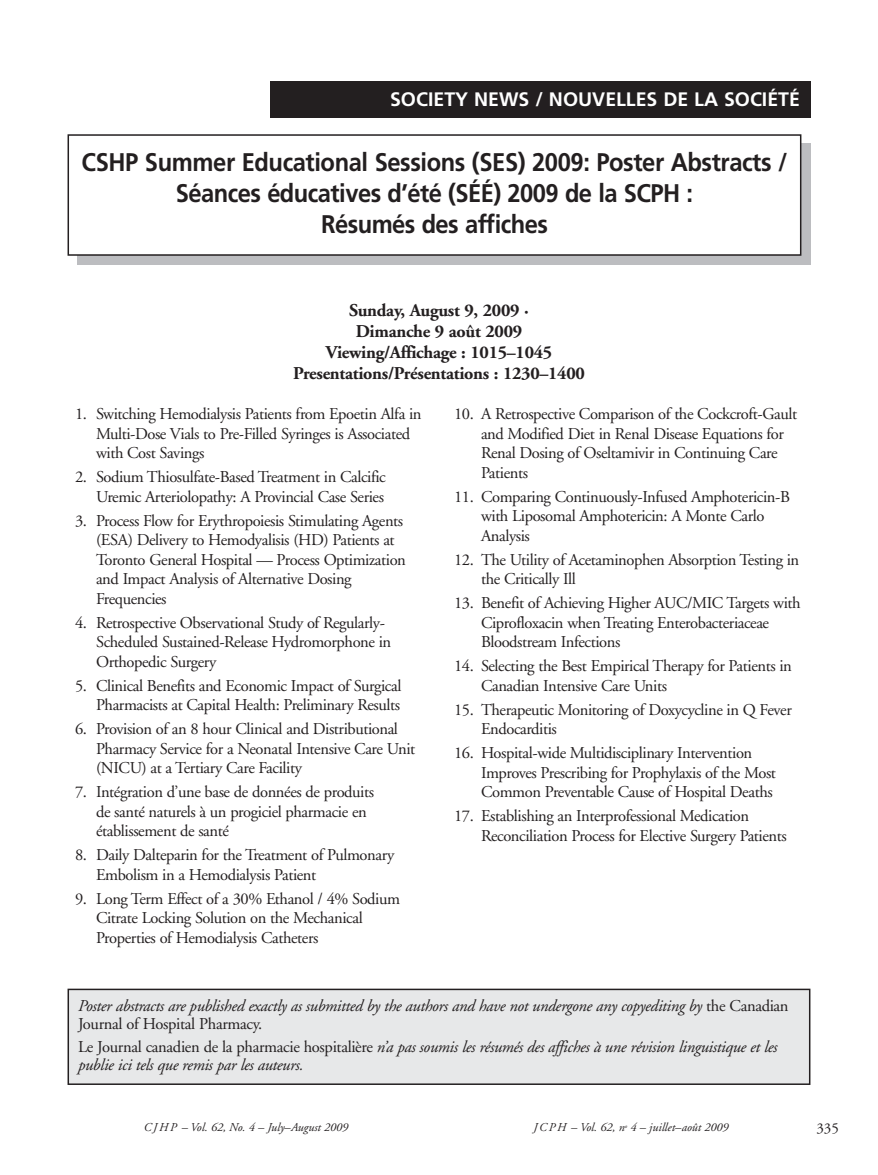
<style>
.page{position:relative;width:878px;height:1175px;background:#fff}
.page>*{position:absolute;margin:0;border:0;box-sizing:border-box;transform-origin:0 0}
.t1{font:700 25.5px/30.6px "Frutiger";letter-spacing:-.015em;color:#231f20;text-align:center;scale:.93 1}
.t2{font:700 19.5px "Frutiger";color:#fff}
.t3{font:700 18px/21px "Adobe Garamond";letter-spacing:-.015em;color:#231f20;text-align:center}
.t4{font:16.5px/19.5px "Adobe Garamond";letter-spacing:-.025em;color:#231f20}
.t5{font:italic 16.5px/18px "Adobe Garamond";letter-spacing:-.02em;color:#231f20}
.t6{font:15px "Adobe Garamond";color:#231f20}
.t7{font:italic 12px "Adobe Garamond";color:#231f20}
.s1{font-style:normal}
</style>
<div class="page">
<div style="left:270px;top:81px;width:540px;height:36px;background:#231f20"></div>
<div style="left:76px;top:143px;width:734px;height:122px;background:#bcbdc0"></div>
<div style="left:68px;top:135px;width:732px;height:120px;background:#fff"></div>
<div style="left:68px;top:134px;width:733px;height:122px;border:2px solid #231f20"></div>
<div style="left:68px;top:989px;width:741px;height:95px;background:#e7e8e9"></div>
<div style="left:68px;top:988px;width:742px;height:96px;border:2px solid #231f20"></div>
<p class="t2" style="left:390px;top:91px;width:411px">SOCIETY NEWS / NOUVELLES DE LA SOCIÉTÉ</p>
<h1 class="t1" style="left:82px;top:149px;width:760px">CSHP Summer Educational Sessions (SES) 2009: Poster Abstracts /<br>Séances éducatives d’été (SÉÉ) 2009 de la SCPH :<br>Résumés des affiches</h1>
<p class="t3" style="left:293px;top:301px;width:293px">Sunday, August 9, 2009 ·<br>Dimanche 9 août 2009<br>Viewing/Affichage : 1015–1045<br>Presentations/Présentations : 1230–1400</p>
<p class="t4" style="left:96px;top:405px;width:327px;text-indent:-21px">1. Switching Hemodialysis Patients from Epoetin Alfa in<br>Multi-Dose Vials to Pre-Filled Syringes is Associated with Cost Savings</p>
<p class="t4" style="left:75px;top:468px;width:312px;text-align:right">2. Sodium Thiosulfate-Based Treatment in Calcific<br>Uremic Arteriolopathy: A Provincial Case Series</p>
<p class="t4" style="left:96px;top:512px;width:311px;text-indent:-21px">3. Process Flow for Erythropoiesis Stimulating Agents (ESA) Delivery to Hemodyalisis (HD) Patients at Toronto General Hospital — Process Optimization and Impact Analysis of Alternative Dosing Frequencies</p>
<p class="t4" style="left:96px;top:614px;width:297px;text-indent:-21px">4. Retrospective Observational Study of Regularly-<br>Scheduled Sustained-Release Hydromorphone in<br>Orthopedic Surgery</p>
<p class="t4" style="left:75px;top:677px;width:328px;text-align:right">5. Clinical Benefits and Economic Impact of Surgical<br>Pharmacists at Capital Health: Preliminary Results</p>
<p class="t4" style="left:96px;top:720px;width:321px;text-indent:-21px">6. Provision of an 8 hour Clinical and Distributional<br>Pharmacy Service for a Neonatal Intensive Care Unit (NICU) at a Tertiary Care Facility</p>
<p class="t4" style="left:96px;top:783px;width:279px;text-indent:-21px">7. Intégration d’une base de données de produits de santé naturels à un progiciel pharmacie en établissement de santé</p>
<p class="t4" style="left:96px;top:846px;width:300px;text-indent:-21px">8. Daily Dalteparin for the Treatment of Pulmonary<br>Embolism in a Hemodialysis Patient</p>
<p class="t4" style="left:96px;top:890px;width:305px;text-indent:-21px">9. Long Term Effect of a 30% Ethanol / 4% Sodium<br>Citrate Locking Solution on the Mechanical<br>Properties of Hemodialysis Catheters</p>
<p class="t4" style="left:481px;top:405px;width:318px;text-indent:-27px">10. A Retrospective Comparison of the Cockcroft-Gault and Modified Diet in Renal Disease Equations for Renal Dosing of Oseltamivir in Continuing Care Patients</p>
<p class="t4" style="left:481px;top:488px;width:310px;text-indent:-27px">11. Comparing Continuously-Infused Amphotericin-B with Liposomal Amphotericin: A Monte Carlo<br>Analysis</p>
<p class="t4" style="left:481px;top:551px;width:320px;text-indent:-27px">12. The Utility of Acetaminophen Absorption Testing in the Critically Ill</p>
<p class="t4" style="left:481px;top:594px;width:321px;text-indent:-27px">13. Benefit of Achieving Higher AUC/MIC Targets with<br>Ciprofloxacin when Treating Enterobacteriaceae<br>Bloodstream Infections</p>
<p class="t4" style="left:481px;top:657px;width:312px;text-indent:-27px">14. Selecting the Best Empirical Therapy for Patients in<br>Canadian Intensive Care Units</p>
<p class="t4" style="left:481px;top:701px;width:312px;text-indent:-27px">15. Therapeutic Monitoring of Doxycycline in Q Fever<br>Endocarditis</p>
<p class="t4" style="left:481px;top:744px;width:296px;text-indent:-27px">16. Hospital-wide Multidisciplinary Intervention<br>Improves Prescribing for Prophylaxis of the Most<br>Common Preventable Cause of Hospital Deaths</p>
<p class="t4" style="left:481px;top:807px;width:307px;text-indent:-27px">17. Establishing an Interprofessional Medication<br>Reconciliation Process for Elective Surgery Patients</p>
<p class="t5" style="left:78px;top:998px;width:712px">Poster abstracts are published exactly as submitted by the authors and have not undergone any copyediting by <span class="s1">the Canadian<br>Journal of Hospital Pharmacy.</span></p>
<p class="t5" style="left:78px;top:1038px;width:701px"><span class="s1">Le Journal canadien de la pharmacie hospitalière</span> n’a pas soumis les résumés des affiches à une révision linguistique et les publie ici tels que remis par les auteurs.</p>
<p class="t7" style="left:144px;top:1122px;width:206px">CJHP – Vol. 62, No. 4 – July–August 2009</p>
<p class="t7" style="left:533px;top:1122px;width:197px">JCPH – Vol. 62, n<sup>o</sup> 4 – juillet–août 2009</p>
<p class="t6" style="left:816px;top:1122px;width:24px">335</p>
</div>
